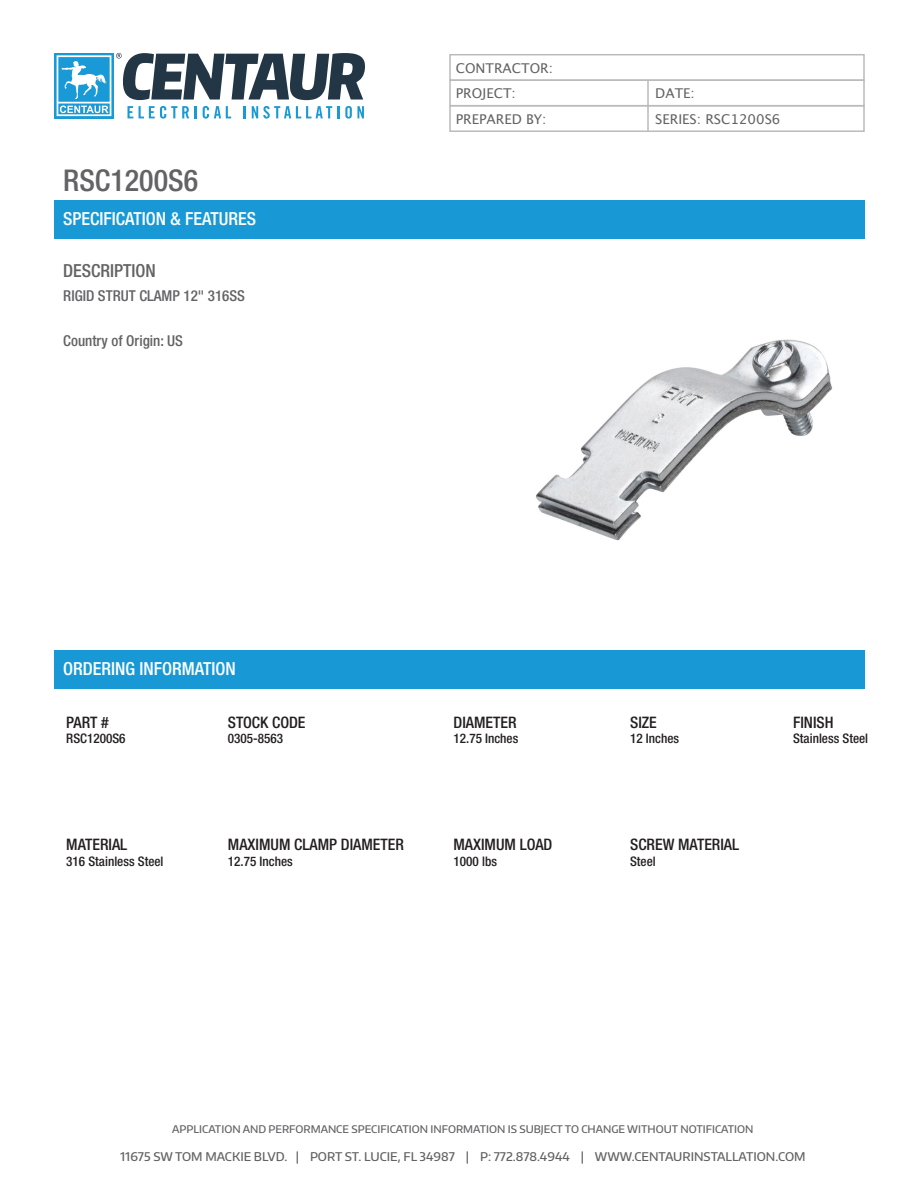
<style>
.page{position:relative;width:918px;height:1188px;background:#fff}
.page>*{position:absolute;margin:0;border:0;box-sizing:border-box;transform-origin:0 0}
.t1{font:500 condensed 30px "Helvetica Neue";color:#636366}
.t2{font:500 condensed 18px "Helvetica Neue";color:#fff}
.t3{font:500 condensed 18px "Helvetica Neue";color:#636366}
.t4{font:500 condensed 15.9px "Helvetica Neue";color:#231f20}
.t5{font:500 condensed 15px "Helvetica Neue";color:#636366}
.t6{font:13.5px "Lucida Grande";color:#636366}
.t7{font:500 condensed 13.2px "Helvetica Neue";color:#231f20}
.t8{font:500 12px "Encode Sans Normal";color:#636366}
.t9{font:500 10.5px "Encode Sans Normal";color:#636366}
</style>
<div class="page">
<svg style="left:54px;top:53px;width:3px;height:65px"></svg>
<svg style="left:57px;top:53px;width:308px;height:65px"></svg>
<div style="left:449px;top:54px;width:416px;height:27px;border:2px solid #babbbb"></div>
<div style="left:449px;top:79px;width:416px;height:27px;border:2px solid #babbbb"></div>
<hr style="left:647px;top:80px;width:2px;height:25px;background:#babbbb">
<div style="left:449px;top:105px;width:416px;height:27px;border:2px solid #babbbb"></div>
<hr style="left:647px;top:106px;width:2px;height:24px;background:#babbbb">
<div style="left:54px;top:200px;width:811px;height:39px;background:#1899d6"></div>
<div style="left:54px;top:650px;width:811px;height:39px;background:#1899d6"></div>
<img style="left:536px;top:339px;width:296px;height:202px">
<p class="t1" style="left:63px;top:163px;width:136px">RSC1200S6</p>
<p class="t2" style="left:63px;top:208px;width:195px">SPECIFICATION &amp; FEATURES</p>
<p class="t3" style="left:63px;top:260px;width:94px">DESCRIPTION</p>
<p class="t5" style="left:63px;top:286px;width:183px">RIGID STRUT CLAMP 12" 316SS</p>
<p class="t5" style="left:63px;top:331px;width:121px">Country of Origin: US</p>
<p class="t6" style="left:456px;top:60px;width:99px">CONTRACTOR:</p>
<p class="t6" style="left:456px;top:86px;width:62px">PROJECT:</p>
<p class="t6" style="left:655px;top:86px;width:41px">DATE:</p>
<p class="t6" style="left:456px;top:111px;width:92px">PREPARED BY:</p>
<p class="t6" style="left:655px;top:111px;width:127px">SERIES: RSC1200S6</p>
<p class="t2" style="left:63px;top:658px;width:174px">ORDERING INFORMATION</p>
<p class="t4" style="left:66px;top:712px;width:44px">PART #</p>
<p class="t7" style="left:66px;top:731px;width:61px">RSC1200S6</p>
<p class="t4" style="left:228px;top:712px;width:79px">STOCK CODE</p>
<p class="t7" style="left:228px;top:731px;width:57px">0305-8563</p>
<p class="t4" style="left:454px;top:712px;width:65px">DIAMETER</p>
<p class="t7" style="left:454px;top:731px;width:66px">12.75 Inches</p>
<p class="t4" style="left:630px;top:712px;width:28px">SIZE</p>
<p class="t7" style="left:630px;top:731px;width:50px">12 Inches</p>
<p class="t4" style="left:793px;top:712px;width:42px">FINISH</p>
<p class="t7" style="left:793px;top:731px;width:77px">Stainless Steel</p>
<p class="t4" style="left:66px;top:835px;width:63px">MATERIAL</p>
<p class="t7" style="left:66px;top:854px;width:99px">316 Stainless Steel</p>
<p class="t4" style="left:228px;top:835px;width:177px">MAXIMUM CLAMP DIAMETER</p>
<p class="t7" style="left:228px;top:854px;width:66px">12.75 Inches</p>
<p class="t4" style="left:454px;top:835px;width:100px">MAXIMUM LOAD</p>
<p class="t7" style="left:454px;top:854px;width:45px">1000 lbs</p>
<p class="t4" style="left:630px;top:835px;width:111px">SCREW MATERIAL</p>
<p class="t7" style="left:630px;top:854px;width:27px">Steel</p>
<p class="t9" style="left:172px;top:1122px;width:583px">APPLICATION AND PERFORMANCE SPECIFICATION INFORMATION IS SUBJECT TO CHANGE WITHOUT NOTIFICATION</p>
<p class="t8" style="left:120px;top:1149px;width:687px">11675 SW TOM MACKIE BLVD. | PORT ST. LUCIE, FL 34987 | P: 772.878.4944 | WWW.CENTAURINSTALLATION.COM</p>
</div>
